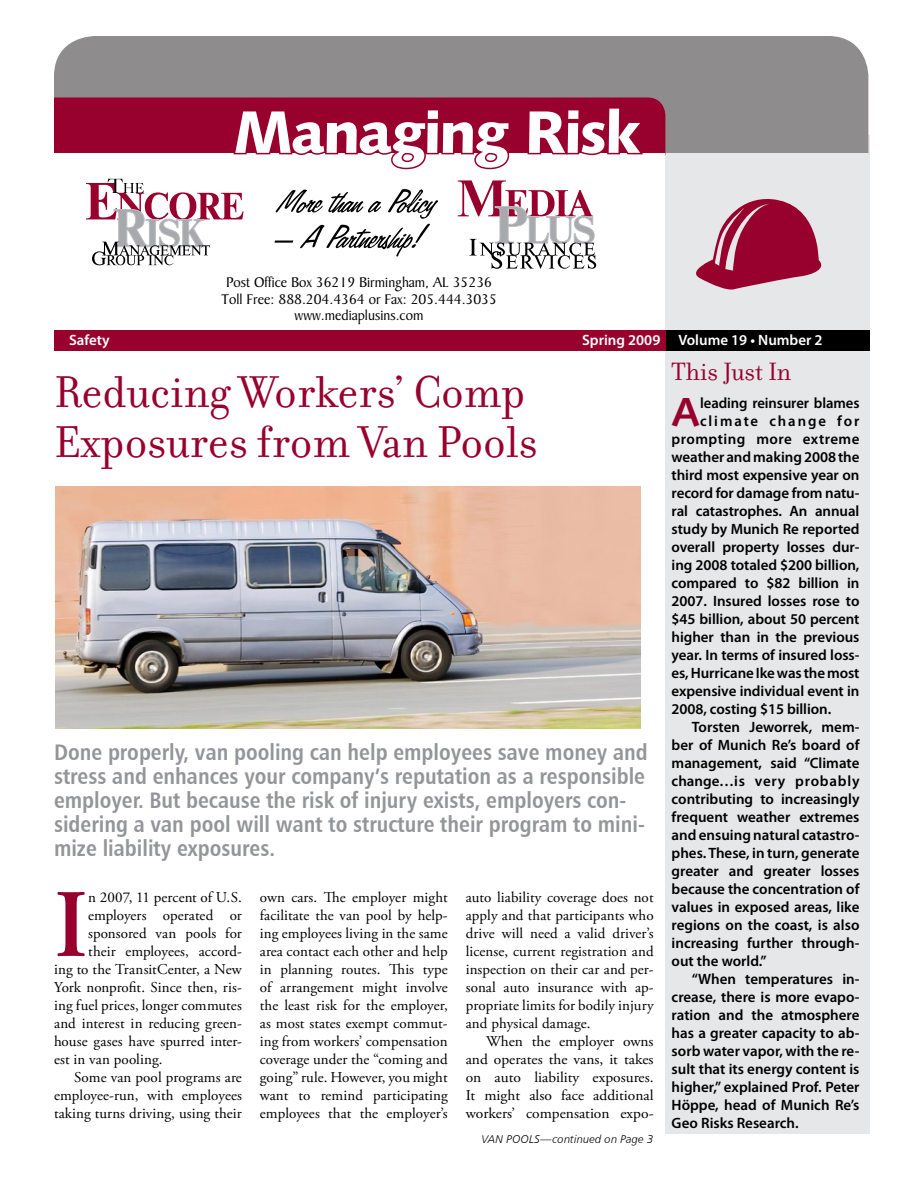
<style>
.page{position:relative;width:918px;height:1188px;background:#fff}
.page>*{position:absolute;margin:0;border:0;box-sizing:border-box;transform-origin:0 0}
.t1{font:600 96.45px "Adobe Garamond Pro";color:#98002e}
.t2{font:60px "Humanist 531 BT Black A";letter-spacing:-.03em;color:#fff}
.t3{font:48px/49.5px "Filosofia";color:#98002e}
.t4{font:40.65px "Humanist 531 BT Bold A";color:#98002e}
.t5{font:27px "Filosofia";color:#98002e}
.t6{font:22.5px/24px "Humanist 777 BT Bold Condensed B";color:#939598}
.t7{font:15px/18px "Adobe Garamond Pro";letter-spacing:.005em;color:#000;text-align:justify}
.t8{font:600 15px "Myriad Pro";letter-spacing:-.005em;color:#000}
.t9{font:15px/16.5px "Baker Signet BT";color:#000;text-align:center}
.t10{font:600 15px "Myriad Pro";color:#fff}
.t11{font:600 15px "Myriad Pro";letter-spacing:.05em;color:#000}
.t12{font:600 15px "Myriad Pro";letter-spacing:.03em;color:#000}
.t13{font:600 15px "Myriad Pro";letter-spacing:.13em;color:#000}
.t14{font:11.25px "Humanist 777 BT Light Italic B";letter-spacing:.02em;color:#000}
</style>
<div class="page">
<div style="left:665px;top:135px;width:205px;height:999px;background:#e6e7e8"></div>
<div style="left:665px;top:330px;width:205px;height:21px;background:#000"></div>
<div style="left:54px;top:330px;width:611px;height:21px;background:#98002e"></div>
<div style="left:54px;top:36px;width:814px;height:117px;background:#8e8c8c"></div>
<div style="left:54px;top:98px;width:611px;height:55px;background:#98002e"></div>
<svg style="left:232px;top:97px;width:279px;height:73px"></svg>
<div style="left:526px;top:106px;width:120px;height:50px;background:#98002e"></div>
<svg style="left:696px;top:199px;width:126px;height:91px"></svg>
<img style="left:56px;top:486px;width:585px;height:243px">
<svg style="left:458px;top:180px;width:138px;height:89px"></svg>
<svg style="left:86px;top:178px;width:158px;height:87px"></svg>
<svg style="left:274px;top:189px;width:164px;height:67px"></svg>
<h2 class="t2" style="left:234px;top:94px;width:408px">Managing Risk</h2>
<p class="t9" style="left:221px;top:274px;width:277px">Post Office Box 36219 Birmingham, AL 35236<br>Toll Free: 888.204.4364 or Fax: 205.444.3035 www.mediaplusins.com</p>
<p class="t10" style="left:69px;top:332px;width:42px">Safety</p>
<p class="t10" style="left:582px;top:331px;width:242px">Spring 2009 Volume 19 • Number 2</p>
<h3 class="t3" style="left:54px;top:368px;width:485px">Reducing Workers’ Comp<br>Exposures from Van Pools</h3>
<p class="t6" style="left:54px;top:739px;width:595px">Done properly, van pooling can help employees save money and stress and enhances your company’s reputation as a responsible employer. But because the risk of injury exists, employers con&shy;sidering a van pool will want to structure their program to mini&shy;mize liability exposures.</p>
<h1 class="t1" style="left:54px;top:870px;width:36px">I</h1>
<p class="t7" style="left:88px;top:889px;width:155px">n 2007, 11 percent of U.S.</p>
<p class="t7" style="left:260px;top:889px;width:189px">own cars. The employer might facilitate the van pool by help&shy;ing employees living in the same area contact each other and help in planning routes. This type of arrangement might involve the least risk for the employer, as most states exempt commut&shy;ing from workers’ compensation coverage under the “coming and going” rule. However, you might want to remind participating employees that the employer’s</p>
<p class="t7" style="left:466px;top:889px;width:189px">auto liability coverage does not apply and that participants who drive will need a valid driver’s license, current registration and inspection on their car and per&shy;sonal auto insurance with ap&shy;propriate limits for bodily injury and physical damage.</p>
<p class="t7" style="left:88px;top:907px;width:155px">employers operated or</p>
<p class="t7" style="left:88px;top:925px;width:155px">sponsored van pools for</p>
<p class="t7" style="left:88px;top:943px;width:155px">their employees, accord-</p>
<p class="t7" style="left:54px;top:961px;width:189px">ing to the TransitCenter, a New</p>
<p class="t7" style="left:54px;top:979px;width:189px">York nonprofit. Since then, ris-</p>
<p class="t7" style="left:54px;top:997px;width:189px">ing fuel prices, longer commutes</p>
<p class="t7" style="left:54px;top:1015px;width:189px">and interest in reducing green-</p>
<p class="t7" style="left:54px;top:1033px;width:189px">house gases have spurred inter-</p>
<p class="t7" style="left:54px;top:1051px;width:110px">est in van pooling.</p>
<p class="t7" style="left:74px;top:1069px;width:169px">Some van pool programs are</p>
<p class="t7" style="left:54px;top:1087px;width:189px">employee-run, with employees</p>
<p class="t7" style="left:54px;top:1105px;width:189px">taking turns driving, using their</p>
<p class="t7" style="left:466px;top:1033px;width:189px;text-indent:20px">When the employer owns and operates the vans, it takes on auto liability exposures.<br>It might also face additional workers’ compensation expo-</p>
<p class="t14" style="left:481px;top:1132px;width:173px">van pools—continued on Page 3</p>
<h3 class="t5" style="left:672px;top:356px;width:121px">This Just In</h3>
<h3 class="t4" style="left:672px;top:387px;width:30px">A</h3>
<p class="t8" style="left:700px;top:395px;width:161px">leading reinsurer blames</p>
<p class="t13" style="left:700px;top:413px;width:161px">climate change for</p>
<p class="t12" style="left:672px;top:431px;width:189px">prompting more extreme</p>
<p class="t8" style="left:672px;top:449px;width:189px">weather and making 2008 the</p>
<p class="t8" style="left:672px;top:467px;width:189px">third most expensive year on</p>
<p class="t8" style="left:672px;top:485px;width:189px">record for damage from natu-</p>
<p class="t8" style="left:672px;top:503px;width:189px">ral catastrophes. An annual</p>
<p class="t8" style="left:672px;top:521px;width:189px">study by Munich Re reported</p>
<p class="t8" style="left:672px;top:539px;width:189px">overall property losses dur-</p>
<p class="t8" style="left:672px;top:557px;width:189px">ing 2008 totaled $200 billion,</p>
<p class="t8" style="left:672px;top:575px;width:189px">compared to $82 billion in</p>
<p class="t8" style="left:672px;top:593px;width:189px">2007. Insured losses rose to</p>
<p class="t8" style="left:672px;top:611px;width:189px">$45 billion, about 50 percent</p>
<p class="t8" style="left:672px;top:629px;width:189px">higher than in the previous</p>
<p class="t8" style="left:672px;top:647px;width:189px">year. In terms of insured loss-</p>
<p class="t8" style="left:672px;top:665px;width:189px">es, Hurricane Ike was the most</p>
<p class="t8" style="left:672px;top:683px;width:189px">expensive individual event in</p>
<p class="t8" style="left:672px;top:701px;width:161px">2008, costing $15 billion.</p>
<p class="t8" style="left:692px;top:719px;width:169px">Torsten Jeworrek, mem-</p>
<p class="t8" style="left:672px;top:737px;width:189px">ber of Munich Re’s board of</p>
<p class="t8" style="left:672px;top:755px;width:189px">management, said “Climate</p>
<p class="t11" style="left:672px;top:773px;width:189px">change…is very probably</p>
<p class="t8" style="left:672px;top:791px;width:189px">contributing to increasingly</p>
<p class="t8" style="left:672px;top:809px;width:189px">frequent weather extremes</p>
<p class="t8" style="left:672px;top:827px;width:189px">and ensuing natural catastro-</p>
<p class="t8" style="left:672px;top:845px;width:189px">phes. These, in turn, generate</p>
<p class="t8" style="left:672px;top:863px;width:189px">greater and greater losses</p>
<p class="t8" style="left:672px;top:881px;width:189px">because the concentration of</p>
<p class="t8" style="left:672px;top:899px;width:189px">values in exposed areas, like</p>
<p class="t8" style="left:672px;top:917px;width:189px">regions on the coast, is also</p>
<p class="t8" style="left:672px;top:935px;width:189px">increasing further through-</p>
<p class="t8" style="left:672px;top:953px;width:97px">out the world.”</p>
<p class="t8" style="left:692px;top:971px;width:169px">“When temperatures in-</p>
<p class="t8" style="left:672px;top:989px;width:189px">crease, there is more evapo-</p>
<p class="t8" style="left:672px;top:1007px;width:189px">ration and the atmosphere</p>
<p class="t8" style="left:672px;top:1025px;width:189px">has a greater capacity to ab-</p>
<p class="t8" style="left:672px;top:1043px;width:189px">sorb water vapor, with the re-</p>
<p class="t8" style="left:672px;top:1061px;width:189px">sult that its energy content is</p>
<p class="t8" style="left:672px;top:1079px;width:189px">higher,” explained Prof. Peter</p>
<p class="t8" style="left:672px;top:1097px;width:189px">Höppe, head of Munich Re’s</p>
<p class="t8" style="left:672px;top:1115px;width:129px">Geo Risks Research.</p>
</div>
